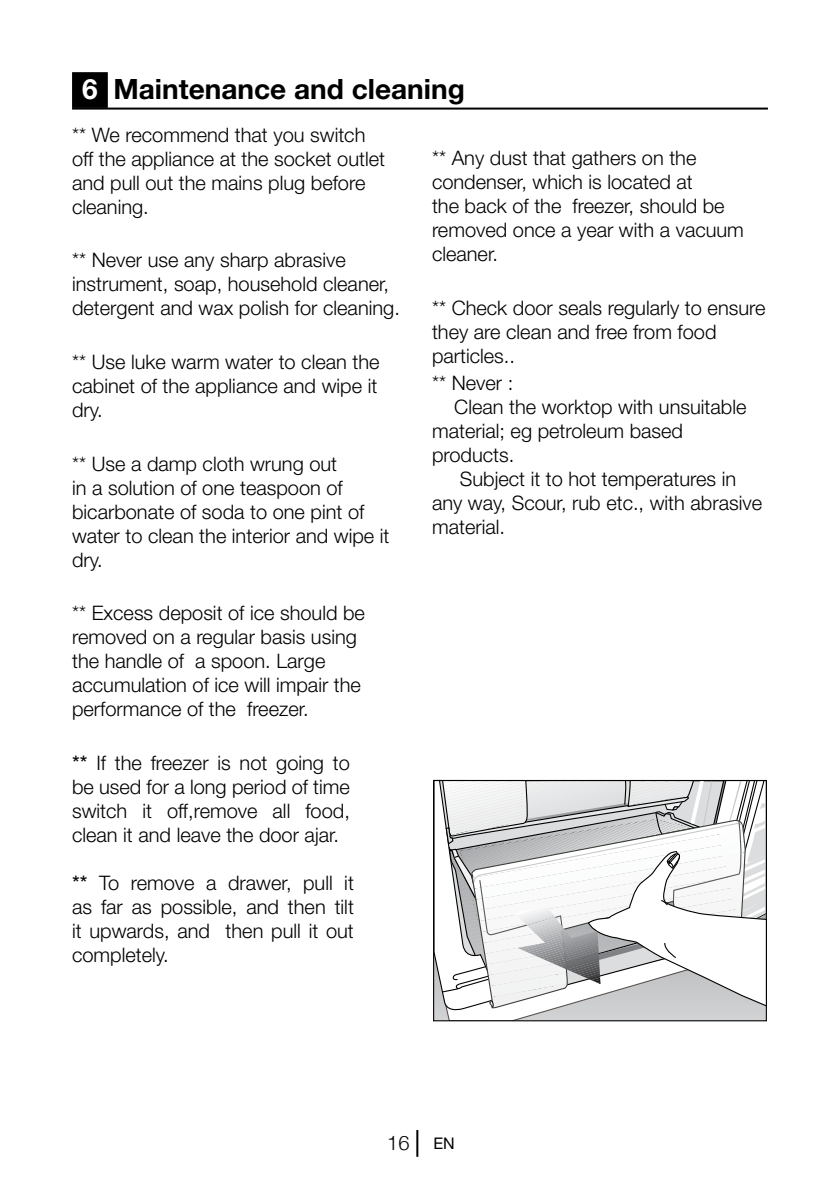
<style>
.page{position:relative;width:840px;height:1191px;background:#fff}
.page>*{position:absolute;margin:0;border:0;box-sizing:border-box;transform-origin:0 0}
.t1{font:700 28px "Helvetica Neue LT Pro";color:#000}
.t2{font:300 20px/24px "Helvetica Neue LT Pro";color:#000}
.t3{font:300 20px "Helvetica Neue";color:#000}
.s1{color:#fff}
.s2{font-family:"Arial";font-weight:400}
.s3{font-weight:400;font-size:16px}
</style>
<div class="page">
<hr style="left:416px;top:1130px;width:2px;height:26px;background:#000">
<div style="left:73px;top:73px;width:34px;height:34px;background:#000"></div>
<div style="left:72px;top:72px;width:36px;height:36px;border:2px solid #000"></div>
<hr style="left:72px;top:108px;width:695px;height:2px;background:#000">
<svg style="left:433px;top:779px;width:333px;height:240px"></svg>
<div style="left:433px;top:780px;width:333px;height:241px;border:1px solid #000"></div>
<h1 class="t1" style="left:82px;top:72px;width:384px"><span class="s1">6</span> Maintenance and cleaning</h1>
<p class="t2" style="left:72px;top:122px;width:314px">** We recommend that you switch off the appliance at the socket outlet and pull out the mains plug before cleaning.</p>
<p class="t2" style="left:72px;top:248px;width:329px">** Never use any sharp abrasive instrument, soap, household cleaner, detergent and wax polish for cleaning.</p>
<p class="t2" style="left:72px;top:349px;width:309px;text-align:justify">** Use luke warm water to clean the cabinet of the appliance and wipe it dry.</p>
<p class="t2" style="left:72px;top:451px;width:319px">** Use a damp cloth wrung out<br>in a solution of one teaspoon of bicarbonate of soda to one pint of water to clean the interior and wipe it dry.</p>
<p class="t2" style="left:72px;top:601px;width:294px">** Excess deposit of ice should be removed on a regular basis using the handle of a spoon. Large accumulation of ice will impair the performance of the freezer.</p>
<p class="t2" style="left:72px;top:750px;width:279px;text-align:justify"><span class="s2">**</span> If the freezer is not going to be used for a long period of time switch it off,remove all food, clean it and leave the door ajar.</p>
<p class="t2" style="left:72px;top:870px;width:283px;text-align:justify"><span class="s2">**</span> To remove a drawer, pull it as far as possible, and then tilt it upwards, and then pull it out completely.</p>
<p class="t2" style="left:432px;top:146px;width:313px">** Any dust that gathers on the condenser, which is located at<br>the back of the freezer, should be removed once a year with a vacuum cleaner.</p>
<p class="t2" style="left:432px;top:295px;width:335px">** Check door seals regularly to ensure they are clean and free from food particles..</p>
<p class="t2" style="left:432px;top:370px;width:83px">** Never :</p>
<p class="t2" style="left:454px;top:394px;width:293px">Clean the worktop with unsuitable</p>
<p class="t2" style="left:432px;top:418px;width:252px">material; eg petroleum based</p>
<p class="t2" style="left:432px;top:442px;width:84px">products.</p>
<p class="t2" style="left:459px;top:466px;width:277px">Subject it to hot temperatures in</p>
<p class="t2" style="left:432px;top:490px;width:331px">any way, Scour, rub etc., with abrasive</p>
<p class="t2" style="left:432px;top:514px;width:74px">material.</p>
<p class="t3" style="left:387px;top:1130px;width:69px">16 <span class="s3">EN</span></p>
</div>
